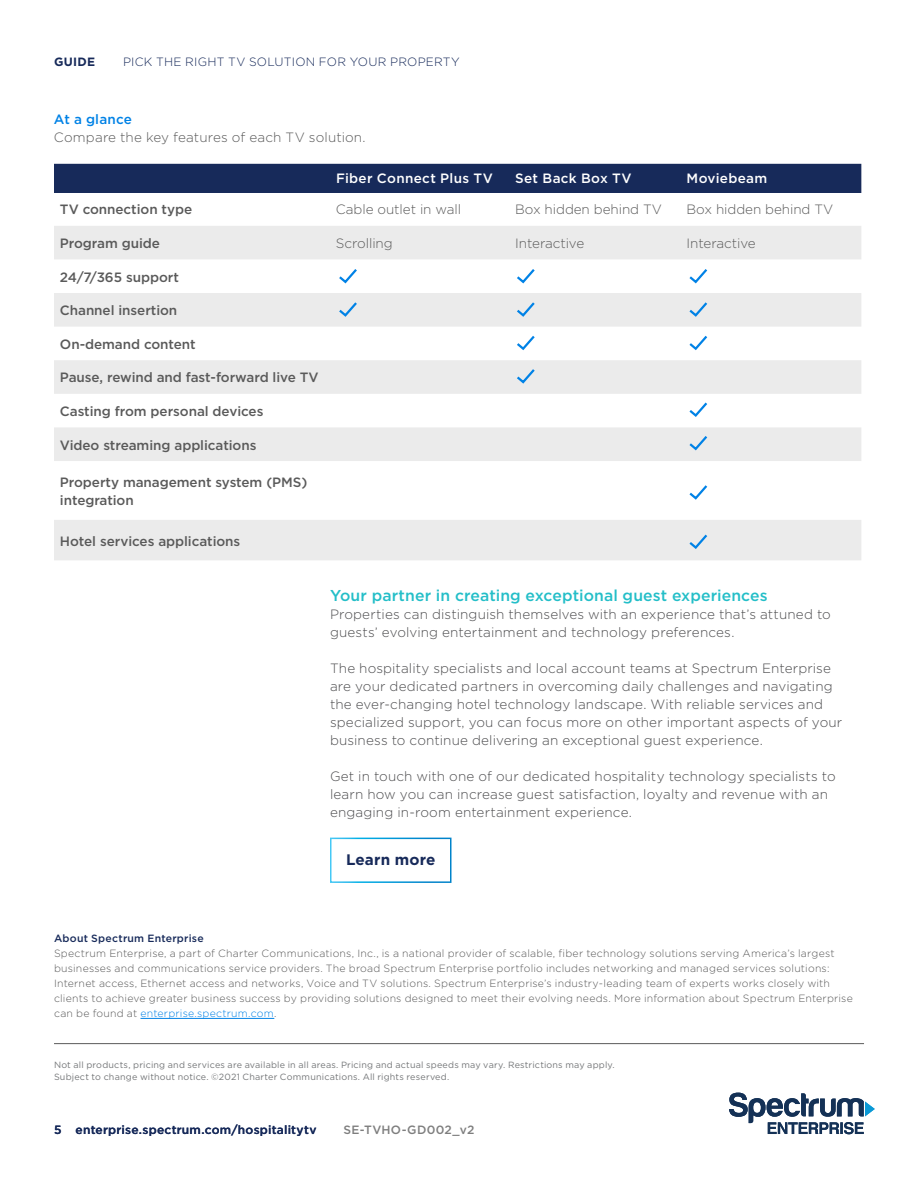
<style>
.page{position:relative;width:918px;height:1188px;background:#fff}
.page>*{position:absolute;margin:0;border:0;box-sizing:border-box;transform-origin:0 0}
.t1{font:500 15.75px "Gotham";letter-spacing:.005em;color:#23bec8}
.t2{font:700 15.15px "Gotham";letter-spacing:.01em;color:#172a5a}
.t3{font:300 13.5px/18px "Gotham";letter-spacing:.01em;color:#4d4d4f}
.t4{font:500 13.5px/18px "Gotham";letter-spacing:-.005em;color:#5a5a5a}
.t5{font:300 13.5px "Gotham";letter-spacing:-.005em;color:#5a5a5a}
.t6{font:500 13.5px "Gotham";letter-spacing:.025em;color:#fff}
.t7{font:500 13.5px "Gotham";letter-spacing:.01em;color:#0082e6}
.t8{font:500 12px "Gotham";letter-spacing:.02em;color:#172a5a}
.t9{font:300 12px "Gotham";letter-spacing:.02em;color:#172a5a}
.t10{font:500 12px "Gotham";letter-spacing:.025em;color:#7e7e7e}
.t11{font:700 12px "Gotham";letter-spacing:.025em;color:#172a5a}
.t12{font:300 10.5px/15px "Gotham";letter-spacing:.02em;color:#5a5a5a}
.t13{font:500 10.5px "Gotham";letter-spacing:.025em;color:#172a5a}
.t14{font:9px/12px "Gotham";letter-spacing:.02em;color:#757779}
.s1{color:#0082e6}
</style>
<div class="page">
<div style="left:54px;top:164px;width:807px;height:29px;background:#172a5a"></div>
<svg style="left:54px;top:226px;width:807px;height:334px;fill:#ebebeb"></svg>
<svg style="left:514px;top:367px;width:23px;height:18px"></svg>
<svg style="left:337px;top:300px;width:22px;height:18px"></svg>
<svg style="left:514px;top:300px;width:23px;height:18px"></svg>
<svg style="left:687px;top:300px;width:23px;height:18px"></svg>
<svg style="left:687px;top:434px;width:23px;height:18px"></svg>
<svg style="left:337px;top:267px;width:22px;height:18px"></svg>
<svg style="left:514px;top:267px;width:23px;height:18px"></svg>
<svg style="left:687px;top:267px;width:23px;height:18px"></svg>
<svg style="left:687px;top:400px;width:23px;height:19px"></svg>
<svg style="left:514px;top:333px;width:23px;height:19px"></svg>
<svg style="left:687px;top:333px;width:23px;height:19px"></svg>
<svg style="left:687px;top:483px;width:23px;height:18px"></svg>
<svg style="left:687px;top:532px;width:23px;height:19px"></svg>
<hr style="left:54px;top:1043px;width:810px;height:1px;background:#5a5a5a">
<hr style="left:140px;top:1018px;width:134px;height:1px;background:#0082e6">
<svg style="left:729px;top:1093px;width:146px;height:41px"></svg>
<div style="left:330px;top:838px;width:122px;height:45px;border:2px solid #fff"></div>
<p class="t11" style="left:54px;top:54px;width:43px">GUIDE</p>
<p class="t9" style="left:123px;top:55px;width:338px">PICK THE RIGHT TV SOLUTION FOR YOUR PROPERTY</p>
<p class="t7" style="left:54px;top:111px;width:79px">At a glance</p>
<p class="t5" style="left:54px;top:130px;width:313px">Compare the key features of each TV solution.</p>
<p class="t6" style="left:336px;top:170px;width:159px">Fiber Connect Plus TV</p>
<p class="t6" style="left:515px;top:170px;width:118px">Set Back Box TV</p>
<p class="t6" style="left:687px;top:170px;width:82px">Moviebeam</p>
<p class="t4" style="left:60px;top:200px;width:134px">TV connection type</p>
<p class="t5" style="left:336px;top:202px;width:127px">Cable outlet in wall</p>
<p class="t5" style="left:515px;top:202px;width:148px">Box hidden behind TV</p>
<p class="t5" style="left:687px;top:202px;width:148px">Box hidden behind TV</p>
<p class="t4" style="left:60px;top:234px;width:102px">Program guide</p>
<p class="t5" style="left:336px;top:235px;width:58px">Scrolling</p>
<p class="t5" style="left:515px;top:235px;width:70px">Interactive</p>
<p class="t5" style="left:687px;top:235px;width:70px">Interactive</p>
<p class="t4" style="left:60px;top:268px;width:120px">24/7/365 support</p>
<p class="t4" style="left:60px;top:301px;width:119px">Channel insertion</p>
<p class="t4" style="left:60px;top:335px;width:137px">On-demand content</p>
<p class="t4" style="left:60px;top:369px;width:260px">Pause, rewind and fast-forward live TV</p>
<p class="t4" style="left:60px;top:402px;width:205px">Casting from personal devices</p>
<p class="t4" style="left:60px;top:436px;width:198px">Video streaming applications</p>
<p class="t4" style="left:60px;top:473px;width:249px">Property management system (PMS) integration</p>
<p class="t4" style="left:60px;top:532px;width:182px">Hotel services applications</p>
<p class="t1" style="left:330px;top:585px;width:439px">Your partner in creating exceptional guest experiences</p>
<p class="t3" style="left:330px;top:605px;width:502px">Properties can distinguish themselves with an experience that’s attuned to guests’ evolving entertainment and technology preferences.</p>
<p class="t3" style="left:330px;top:659px;width:514px">The hospitality specialists and local account teams at Spectrum Enterprise are your dedicated partners in overcoming daily challenges and navigating the ever-changing hotel technology landscape. With reliable services and specialized support, you can focus more on other important aspects of your business to continue delivering an exceptional guest experience.</p>
<p class="t3" style="left:330px;top:767px;width:507px">Get in touch with one of our dedicated hospitality technology specialists to learn how you can increase guest satisfaction, loyalty and revenue with an engaging in-room entertainment experience.</p>
<p class="t2" style="left:346px;top:849px;width:91px">Learn more</p>
<p class="t13" style="left:54px;top:931px;width:151px">About Spectrum Enterprise</p>
<p class="t12" style="left:54px;top:946px;width:800px">Spectrum Enterprise, a part of Charter Communications, Inc., is a national provider of scalable, fiber technology solutions serving America’s largest businesses and communications service providers. The broad Spectrum Enterprise portfolio includes networking and managed services solutions:<br>Internet access, Ethernet access and networks, Voice and TV solutions. Spectrum Enterprise’s industry-leading team of experts works closely with clients to achieve greater business success by providing solutions designed to meet their evolving needs. More information about Spectrum Enterprise can be found at <span class="s1">enterprise.spectrum.com</span>.</p>
<p class="t14" style="left:54px;top:1058px;width:562px">Not all products, pricing and services are available in all areas. Pricing and actual speeds may vary. Restrictions may apply.<br>Subject to change without notice. ©2021 Charter Communications. All rights reserved.</p>
<p class="t8" style="left:54px;top:1122px;width:264px">5 enterprise.spectrum.com/hospitalitytv</p>
<p class="t10" style="left:343px;top:1122px;width:132px">SE-TVHO-GD002_v2</p>
</div>
